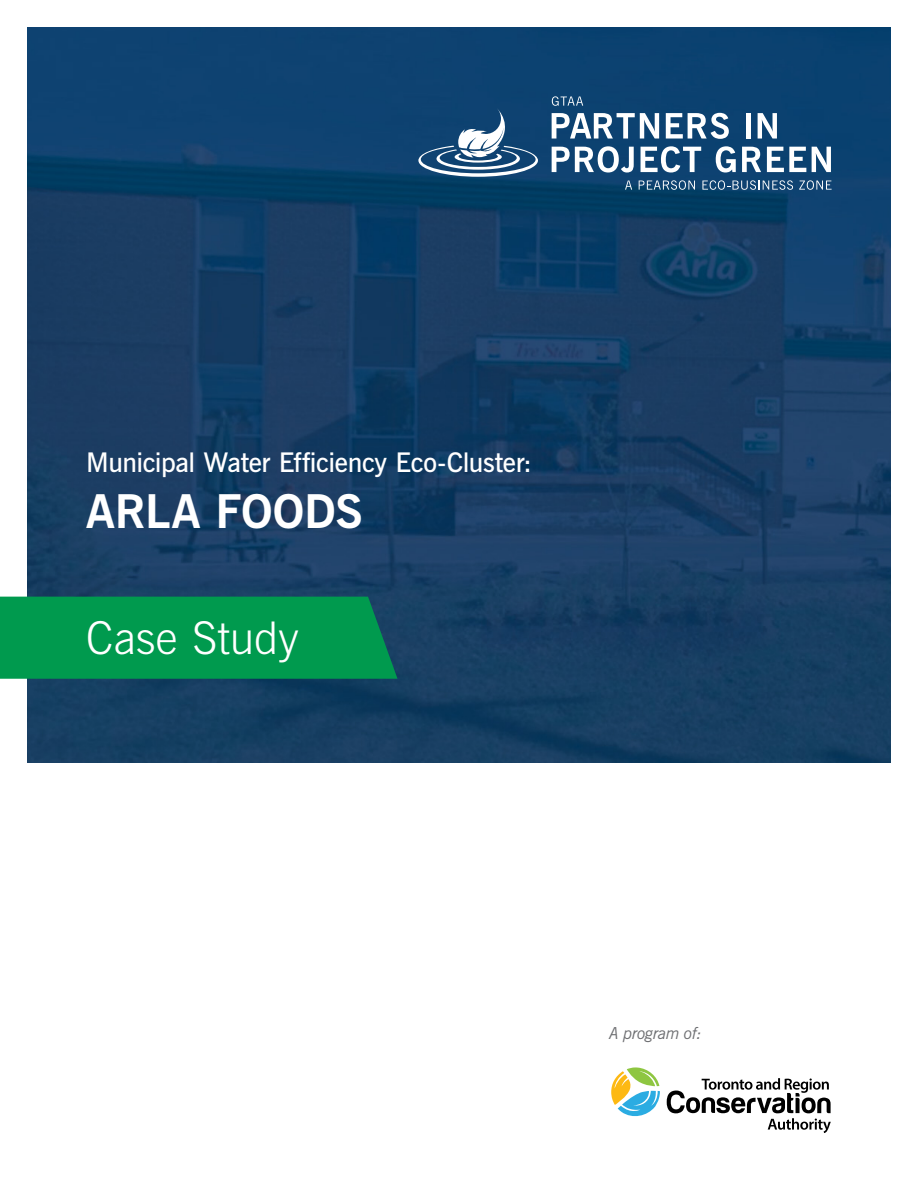
<style>
.page{position:relative;width:918px;height:1188px;background:#fff}
.page>*{position:absolute;margin:0;border:0;box-sizing:border-box;transform-origin:0 0}
.t1{font:700 46.5px "News Gothic BT";letter-spacing:-.005em;color:#fff}
.t2{font:300 45px "News Gothic BT";letter-spacing:.005em;color:#fff}
.t3{font:600 27px "News Gothic BT";letter-spacing:-.015em;color:#fff}
.t4{font:italic 16.5px "News Gothic BT";letter-spacing:-.02em;color:#6d6e71}
</style>
<div class="page">
<img style="left:27px;top:27px;width:864px;height:736px">
<svg style="left:552px;top:113px;width:107px;height:26px"></svg>
<svg style="left:666px;top:113px;width:63px;height:26px"></svg>
<div style="left:746px;top:113px;width:5px;height:26px;background:#fff"></div>
<svg style="left:758px;top:113px;width:19px;height:26px"></svg>
<svg style="left:552px;top:146px;width:82px;height:27px"></svg>
<svg style="left:641px;top:146px;width:60px;height:27px"></svg>
<svg style="left:716px;top:146px;width:20px;height:27px"></svg>
<svg style="left:742px;top:147px;width:19px;height:25px"></svg>
<svg style="left:767px;top:147px;width:39px;height:25px"></svg>
<svg style="left:812px;top:147px;width:19px;height:25px"></svg>
<svg style="left:552px;top:96px;width:31px;height:10px"></svg>
<svg style="left:625px;top:181px;width:7px;height:9px"></svg>
<svg style="left:639px;top:180px;width:56px;height:10px"></svg>
<svg style="left:702px;top:180px;width:91px;height:10px"></svg>
<svg style="left:799px;top:180px;width:33px;height:10px"></svg>
<svg style="left:418px;top:109px;width:120px;height:68px"></svg>
<div style="left:0;top:597px;width:398px;height:82px;background:#009a4e"></div>
<svg style="left:667px;top:1078px;width:164px;height:55px"></svg>
<svg style="left:611px;top:1067px;width:49px;height:50px"></svg>
<p class="t3" style="left:86px;top:446px;width:448px">Municipal Water Efficiency Eco-Cluster:</p>
<h1 class="t1" style="left:86px;top:483px;width:278px">ARLA FOODS</h1>
<h2 class="t2" style="left:86px;top:611px;width:214px">Case Study</h2>
<p class="t4" style="left:609px;top:1024px;width:94px">A program of:</p>
</div>
